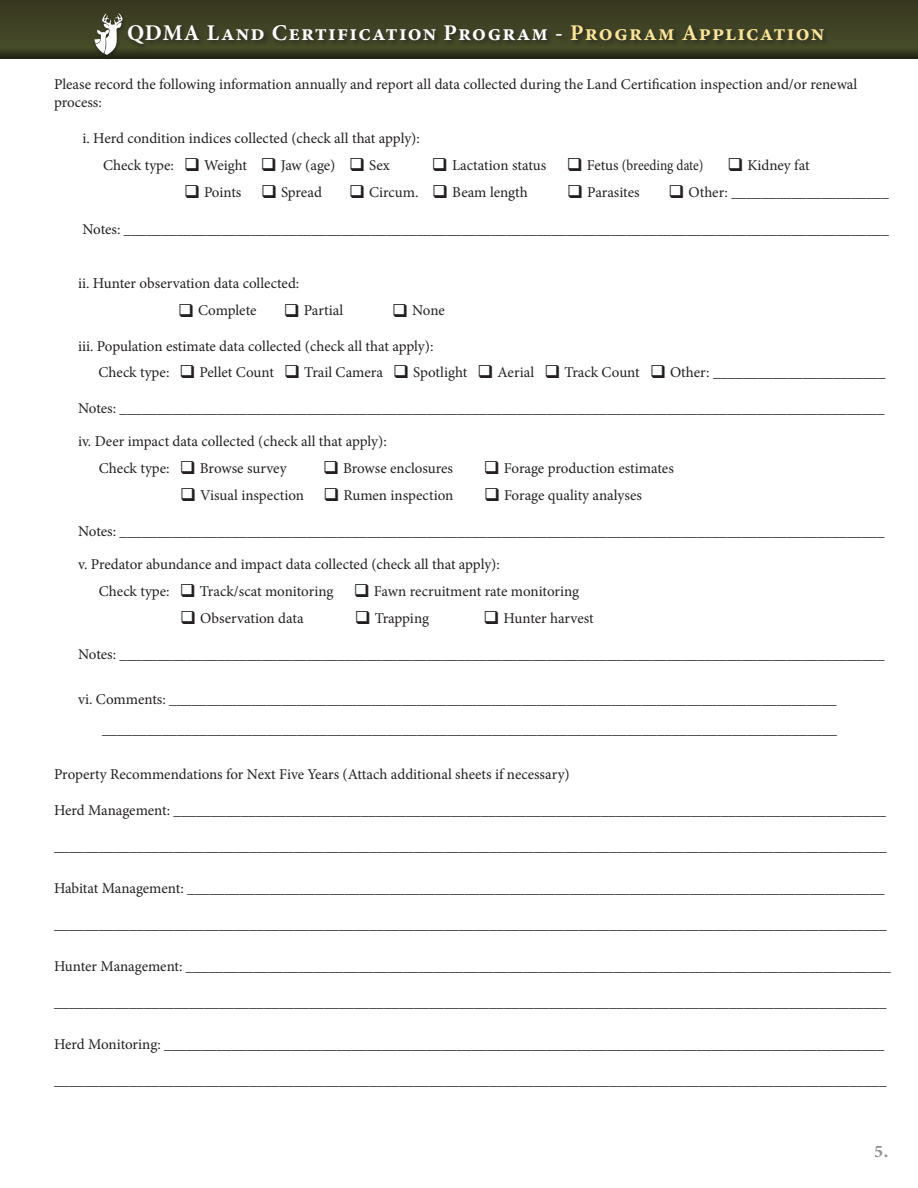
<style>
.page{position:relative;width:918px;height:1188px;background:#fff}
.page>*{position:absolute;margin:0;border:0;box-sizing:border-box;transform-origin:0 0}
.t1{font:700 22.5px "Minion Pro";letter-spacing:.05em;color:#fff}
.t2{font:700 18px "Minion Pro";color:#231f20}
.t3{font:15px/27px "Minion Pro";color:#231f20}
.s1{color:#f9e498}
</style>
<div class="page">
<svg style="left:0;top:0;width:918px;height:59px;background:#383a20"></svg>
<div style="left:91px;top:12px;width:35px;height:48px;background:#231f20;opacity:.75"></div>
<svg style="left:94px;top:13px;width:29px;height:42px"></svg>
<div style="left:125px;top:23px;width:705px;height:28px;background:#3f4225"></div>
<h1 class="t1" style="left:127px;top:25px;width:699px">QDMA Land Certification Program - <span class="s1">Program Application</span></h1>
<p class="t3" style="left:54px;top:76px;width:805px;line-height:18px">Please record the following information annually and report all data collected during the Land Certification inspection and/or renewal process:</p>
<p class="t3" style="left:103px;top:126px;width:318px;text-indent:-21px">i. Herd condition indices collected (check all that apply):<br>Check type: ❑ Weight ❑ Jaw (age) ❑ Sex</p>
<p class="t3" style="left:432px;top:153px;width:273px">❑ Lactation status ❑ Fetus (breeding date)</p>
<p class="t3" style="left:727px;top:153px;width:84px">❑ Kidney fat</p>
<p class="t3" style="left:184px;top:180px;width:139px">❑ Points ❑ Spread</p>
<p class="t3" style="left:349px;top:180px;width:180px">❑ Circum. ❑ Beam length</p>
<p class="t3" style="left:567px;top:180px;width:74px">❑ Parasites</p>
<p class="t3" style="left:668px;top:180px;width:222px">❑ Other: _____________________</p>
<p class="t3" style="left:82px;top:217px;width:808px">Notes: ______________________________________________________________________________________________________</p>
<p class="t3" style="left:78px;top:271px;width:223px">ii. Hunter observation data collected:</p>
<p class="t3" style="left:178px;top:298px;width:80px">❑ Complete</p>
<p class="t3" style="left:284px;top:298px;width:61px">❑ Partial</p>
<p class="t3" style="left:392px;top:298px;width:54px">❑ None</p>
<p class="t3" style="left:99px;top:335px;width:788px;line-height:25.5px;text-indent:-20px">iii. Population estimate data collected (check all that apply):<br>Check type: ❑ Pellet Count ❑ Trail Camera ❑ Spotlight ❑ Aerial ❑ Track Count ❑ Other: _______________________</p>
<p class="t3" style="left:78px;top:396px;width:808px">Notes: ______________________________________________________________________________________________________</p>
<p class="t3" style="left:99px;top:429px;width:289px;text-indent:-21px">iv. Deer impact data collected (check all that apply):<br>Check type: ❑ Browse survey</p>
<p class="t3" style="left:323px;top:456px;width:132px">❑ Browse enclosures</p>
<p class="t3" style="left:484px;top:456px;width:191px">❑ Forage production estimates</p>
<p class="t3" style="left:180px;top:483px;width:275px">❑ Visual inspection ❑ Rumen inspection</p>
<p class="t3" style="left:484px;top:483px;width:159px">❑ Forage quality analyses</p>
<p class="t3" style="left:78px;top:519px;width:808px">Notes: ______________________________________________________________________________________________________</p>
<p class="t3" style="left:99px;top:552px;width:482px;text-indent:-21px">v. Predator abundance and impact data collected (check all that apply):<br>Check type: ❑ Track/scat monitoring ❑ Fawn recruitment rate monitoring</p>
<p class="t3" style="left:180px;top:606px;width:125px">❑ Observation data</p>
<p class="t3" style="left:355px;top:606px;width:76px">❑ Trapping</p>
<p class="t3" style="left:484px;top:606px;width:112px">❑ Hunter harvest</p>
<p class="t3" style="left:78px;top:642px;width:808px">Notes: ______________________________________________________________________________________________________</p>
<p class="t3" style="left:78px;top:685px;width:760px;line-height:30px;text-align:right">vi. Comments: _________________________________________________________________________________________ __________________________________________________________________________________________________</p>
<p class="t3" style="left:54px;top:762px;width:517px">Property Recommendations for Next Five Years (Attach additional sheets if necessary)</p>
<p class="t3" style="left:54px;top:798px;width:834px">Herd Management: _______________________________________________________________________________________________</p>
<p class="t3" style="left:54px;top:834px;width:834px">_______________________________________________________________________________________________________________</p>
<p class="t3" style="left:54px;top:876px;width:832px">Habitat Management: _____________________________________________________________________________________________</p>
<p class="t3" style="left:54px;top:912px;width:834px">_______________________________________________________________________________________________________________</p>
<p class="t3" style="left:54px;top:954px;width:838px">Hunter Management: ______________________________________________________________________________________________</p>
<p class="t3" style="left:54px;top:990px;width:834px">_______________________________________________________________________________________________________________</p>
<p class="t3" style="left:54px;top:1032px;width:832px">Herd Monitoring: ________________________________________________________________________________________________</p>
<p class="t3" style="left:54px;top:1068px;width:834px">_______________________________________________________________________________________________________________</p>
<p class="t2" style="left:875px;top:1145px;width:15px">5.</p>
</div>
